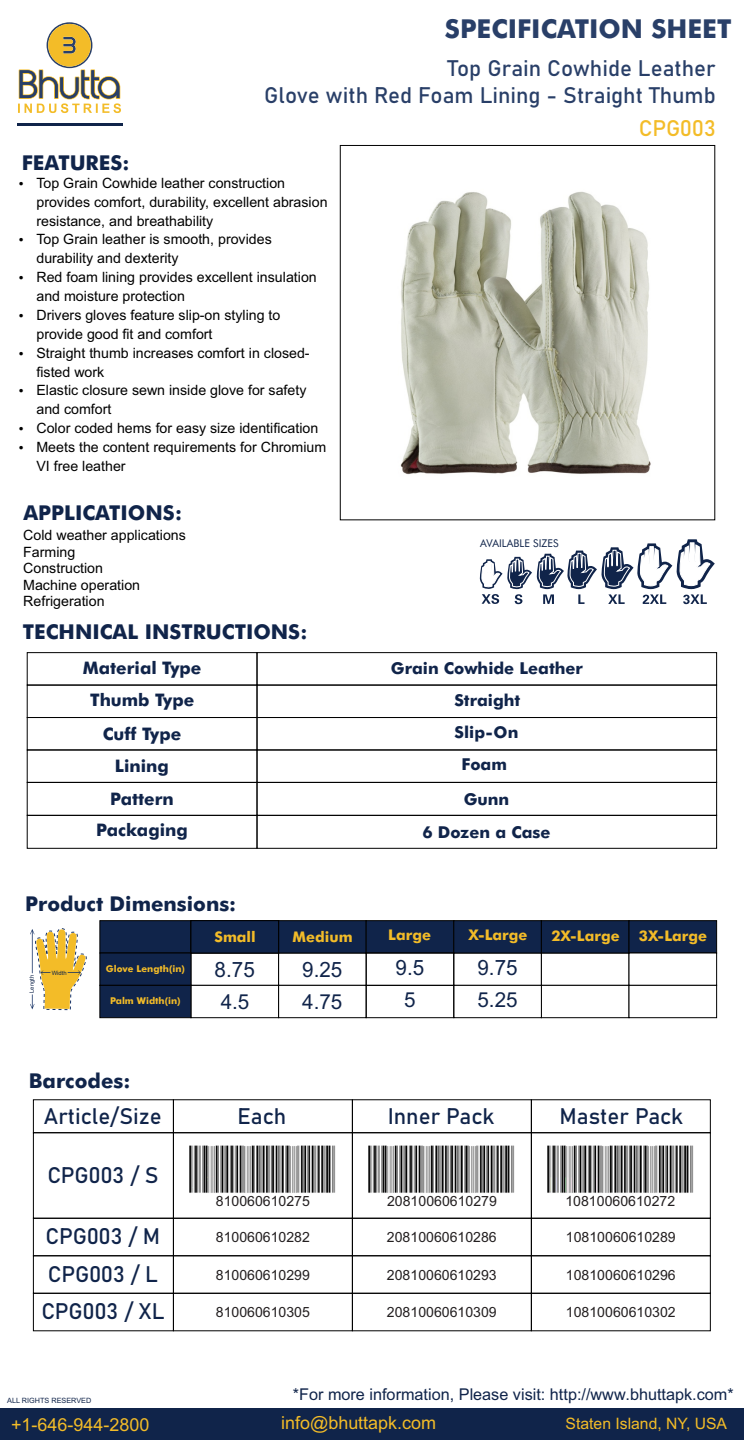
<style>
.page{position:relative;width:744px;height:1440px;background:#fff}
.page>*{position:absolute;margin:0;border:0;box-sizing:border-box;transform-origin:0 0}
.t1{font:700 26.12px "Futura BT";color:#293f68}
.t2{font:22.25px/37.5px "Bahnschrift";color:#10244a}
.t3{font:22.25px/26.8px "Bahnschrift";color:#293f68;text-align:right}
.t4{font:22.25px "Bahnschrift";letter-spacing:-.01em;color:#f3bc28}
.t5{font:21.12px "Arial";color:#10244a}
.t6{font:20.62px "Arial";color:#10244a}
.t7{font:700 20.5px "Futura BT";color:#10244a}
.t8{font:18px "Arial";color:#f3bc28}
.t9{font:700 17.25px/32.5px "Futura BT";color:#10244a;text-align:center}
.t10{font:700 16.38px "Futura BT";color:#10244a}
.t11{font:16.25px "Arial";color:#10244a}
.t12{font:15.75px "Arial";color:#f3bc28}
.t13{font:700 14.62px "Futura BT";color:#f3bc28}
.t14{font:14.25px/18.9px "Arial";color:#000}
.t15{font:14.12px "Arial";color:#231f20}
.t16{font:10.75px "Futura BT";color:#10244a}
.t17{font:700 9.38px "Futura BT";color:#f3bc28}
.t18{font:7.25px "Arial";color:#10244a}
.t19{font:5.88px "Arial";color:#10244a}
</style>
<div class="page">
<div style="left:33px;top:1132px;width:141px;height:87px;border:1px solid #000"></div>
<div style="left:531px;top:1132px;width:179px;height:87px;border:1px solid #000"></div>
<div style="left:352px;top:1132px;width:180px;height:87px;border:1px solid #000"></div>
<div style="left:173px;top:1132px;width:180px;height:87px;border:1px solid #000"></div>
<img style="left:548px;top:1146px;width:146px;height:47px">
<img style="left:369px;top:1146px;width:146px;height:47px">
<img style="left:190px;top:1146px;width:146px;height:47px">
<div style="left:33px;top:1218px;width:141px;height:38px;border:1px solid #000"></div>
<div style="left:531px;top:1218px;width:179px;height:38px;border:1px solid #000"></div>
<div style="left:352px;top:1218px;width:180px;height:38px;border:1px solid #000"></div>
<div style="left:173px;top:1218px;width:180px;height:38px;border:1px solid #000"></div>
<div style="left:33px;top:1255px;width:141px;height:39px;border:1px solid #000"></div>
<div style="left:531px;top:1255px;width:179px;height:39px;border:1px solid #000"></div>
<div style="left:352px;top:1255px;width:180px;height:39px;border:1px solid #000"></div>
<div style="left:173px;top:1255px;width:180px;height:39px;border:1px solid #000"></div>
<div style="left:33px;top:1293px;width:141px;height:38px;border:1px solid #000"></div>
<div style="left:531px;top:1293px;width:179px;height:38px;border:1px solid #000"></div>
<div style="left:352px;top:1293px;width:180px;height:38px;border:1px solid #000"></div>
<div style="left:173px;top:1293px;width:180px;height:38px;border:1px solid #000"></div>
<div style="left:541px;top:985px;width:88px;height:33px;background:#fff;border:1px solid #000"></div>
<div style="left:278px;top:985px;width:88px;height:33px;background:#fff;border:1px solid #000"></div>
<div style="left:191px;top:953px;width:88px;height:33px;background:#fff;border:1px solid #000"></div>
<div style="left:191px;top:985px;width:88px;height:33px;background:#fff;border:1px solid #000"></div>
<div style="left:453px;top:985px;width:89px;height:33px;background:#fff;border:1px solid #000"></div>
<div style="left:100px;top:920px;width:91px;height:33px;background:#10244a;border:1px solid #000"></div>
<div style="left:0;top:1408px;width:744px;height:32px;background:#10244a"></div>
<svg style="left:18px;top:22px;width:103px;height:91px"></svg>
<hr style="left:17px;top:123px;width:105px;height:3px;background:#10244a">
<div style="left:340px;top:145px;width:375px;height:375px;border:1px solid #000"></div>
<svg style="left:479px;top:539px;width:236px;height:65px"></svg>
<div style="left:27px;top:652px;width:230px;height:33px;border:1px solid #000"></div>
<div style="left:257px;top:652px;width:460px;height:33px;border:1px solid #000"></div>
<div style="left:27px;top:685px;width:230px;height:33px;border:1px solid #000"></div>
<div style="left:257px;top:685px;width:460px;height:33px;border:1px solid #000"></div>
<div style="left:27px;top:717px;width:230px;height:33px;border:1px solid #000"></div>
<div style="left:257px;top:717px;width:460px;height:33px;border:1px solid #000"></div>
<div style="left:27px;top:750px;width:230px;height:33px;border:1px solid #000"></div>
<div style="left:257px;top:750px;width:460px;height:33px;border:1px solid #000"></div>
<div style="left:100px;top:953px;width:91px;height:33px;background:#10244a;border:1px solid #000"></div>
<div style="left:100px;top:985px;width:91px;height:33px;background:#10244a;border:1px solid #000"></div>
<svg style="left:30px;top:928px;width:57px;height:83px"></svg>
<div style="left:278px;top:920px;width:88px;height:33px;background:#10244a;border:1px solid #000"></div>
<div style="left:366px;top:920px;width:88px;height:33px;background:#10244a;border:1px solid #000"></div>
<div style="left:453px;top:920px;width:89px;height:33px;background:#10244a;border:1px solid #000"></div>
<div style="left:541px;top:920px;width:88px;height:33px;background:#10244a;border:1px solid #000"></div>
<div style="left:366px;top:953px;width:88px;height:33px;border:1px solid #000"></div>
<div style="left:366px;top:985px;width:88px;height:33px;border:1px solid #000"></div>
<div style="left:628px;top:920px;width:89px;height:33px;background:#10244a;border:1px solid #000"></div>
<div style="left:191px;top:920px;width:88px;height:33px;background:#10244a;border:1px solid #000"></div>
<div style="left:257px;top:815px;width:460px;height:34px;border:1px solid #000"></div>
<div style="left:27px;top:815px;width:230px;height:34px;border:1px solid #000"></div>
<div style="left:628px;top:985px;width:89px;height:33px;background:#fff;border:1px solid #000"></div>
<img style="left:400px;top:191px;width:251px;height:284px">
<h1 class="t1" style="left:445px;top:18px;width:288px">SPECIFICATION SHEET</h1>
<h3 class="t7" style="left:22px;top:154px;width:109px">FEATURES:</h3>
<h2 class="t3" style="left:264px;top:56px;width:453px">Top Grain Cowhide Leather<br>Glove with Red Foam Lining - Straight Thumb</h2>
<h2 class="t4" style="left:639px;top:118px;width:79px">CPG003</h2>
<p class="t14" style="left:36px;top:175px;width:293px">Top Grain Cowhide leather construction provides comfort, durability, excellent abrasion resistance, and breathability</p>
<p class="t14" style="left:36px;top:231px;width:237px">Top Grain leather is smooth, provides durability and dexterity</p>
<p class="t14" style="left:36px;top:269px;width:282px">Red foam lining provides excellent insulation and moisture protection<br>Drivers gloves feature slip-on styling to provide good fit and comfort<br>Straight thumb increases comfort in closed&shy;fisted work<br>Elastic closure sewn inside glove for safety and comfort</p>
<p class="t14" style="left:36px;top:439px;width:291px">Meets the content requirements for Chromium<br>VI free leather</p>
<p class="t14" style="left:36px;top:420px;width:283px">Color coded hems for easy size identification</p>
<h3 class="t7" style="left:23px;top:504px;width:160px">APPLICATIONS:</h3>
<p class="t14" style="left:23px;top:528px;width:164px;line-height:16.5px">Cold weather applications<br>Farming<br>Construction<br>Machine operation<br>Refrigeration</p>
<h3 class="t7" style="left:23px;top:623px;width:286px">TECHNICAL INSTRUCTIONS:</h3>
<p class="t9" style="left:83px;top:653px;width:120px">Material Type<br>Thumb Type</p>
<p class="t9" style="left:103px;top:719px;width:80px">Cuff Type</p>
<p class="t9" style="left:115px;top:751px;width:55px">Lining</p>
<p class="t16" style="left:480px;top:539px;width:80px">AVAILABLE SIZES</p>
<p class="t10" style="left:391px;top:662px;width:194px">Grain Cowhide Leather</p>
<p class="t10" style="left:454px;top:693px;width:67px">Straight</p>
<p class="t10" style="left:454px;top:726px;width:65px">Slip-On</p>
<p class="t10" style="left:461px;top:758px;width:47px">Foam</p>
<p class="t9" style="left:110px;top:784px;width:65px">Pattern</p>
<p class="t10" style="left:464px;top:793px;width:47px">Gunn</p>
<p class="t9" style="left:96px;top:816px;width:93px">Packaging</p>
<h3 class="t7" style="left:25px;top:895px;width:213px">Product Dimensions:</h3>
<p class="t10" style="left:422px;top:825px;width:130px">6 Dozen a Case</p>
<p class="t19" style="left:29px;top:993px;width:19px;rotate:-90deg">Length</p>
<p class="t19" style="left:52px;top:970px;width:17px">Width</p>
<p class="t17" style="left:106px;top:965px;width:81px">Glove Length(in)</p>
<p class="t17" style="left:110px;top:997px;width:72px">Palm Width(in)</p>
<h3 class="t7" style="left:29px;top:1072px;width:103px">Barcodes:</h3>
<p class="t13" style="left:214px;top:931px;width:43px">Small</p>
<p class="t13" style="left:293px;top:931px;width:61px">Medium</p>
<p class="t13" style="left:388px;top:929px;width:44px">Large</p>
<p class="t13" style="left:468px;top:929px;width:61px">X-Large</p>
<p class="t13" style="left:551px;top:929px;width:70px">2X-Large</p>
<p class="t13" style="left:639px;top:929px;width:70px">3X-Large</p>
<h3 class="t5" style="left:215px;top:961px;width:42px">8.75</h3>
<h3 class="t5" style="left:302px;top:961px;width:42px">9.25</h3>
<h3 class="t5" style="left:477px;top:959px;width:42px">9.75</h3>
<h3 class="t6" style="left:221px;top:994px;width:30px">4.5</h3>
<h3 class="t6" style="left:302px;top:994px;width:42px">4.75</h3>
<h3 class="t6" style="left:477px;top:992px;width:42px">5.25</h3>
<h3 class="t5" style="left:395px;top:959px;width:30px">9.5</h3>
<h3 class="t6" style="left:404px;top:992px;width:13px">5</h3>
<h2 class="t2" style="left:44px;top:1098px;width:119px">Article/Size</h2>
<h2 class="t2" style="left:238px;top:1099px;width:50px">Each</h2>
<h2 class="t2" style="left:388px;top:1099px;width:108px">Inner Pack</h2>
<h2 class="t2" style="left:559px;top:1098px;width:125px">Master Pack</h2>
<h2 class="t2" style="left:47px;top:1158px;width:113px">CPG003 / S</h2>
<p class="t15" style="left:216px;top:1196px;width:96px">810060610275</p>
<p class="t15" style="left:387px;top:1196px;width:111px">20810060610279</p>
<p class="t15" style="left:565px;top:1196px;width:111px">10810060610272</p>
<h2 class="t2" style="left:46px;top:1219px;width:116px">CPG003 / M<br>CPG003 / L</h2>
<p class="t15" style="left:216px;top:1232px;width:96px">810060610282</p>
<p class="t15" style="left:387px;top:1232px;width:111px">20810060610286</p>
<p class="t15" style="left:566px;top:1232px;width:111px">10810060610289</p>
<p class="t15" style="left:216px;top:1269px;width:96px">810060610299</p>
<p class="t15" style="left:387px;top:1269px;width:111px">20810060610293</p>
<p class="t15" style="left:566px;top:1269px;width:111px">10810060610296</p>
<h2 class="t2" style="left:41px;top:1294px;width:125px">CPG003 / XL</h2>
<p class="t15" style="left:216px;top:1307px;width:96px">810060610305</p>
<p class="t15" style="left:387px;top:1307px;width:111px">20810060610309</p>
<p class="t15" style="left:566px;top:1307px;width:111px">10810060610302</p>
<p class="t18" style="left:7px;top:1398px;width:86px">ALL RIGHTS RESERVED</p>
<p class="t11" style="left:293px;top:1388px;width:442px">*For more information, Please visit: http://www.bhuttapk.com*</p>
<p class="t8" style="left:11px;top:1417px;width:140px">+1-646-944-2800</p>
<p class="t8" style="left:281px;top:1416px;width:156px">info@bhuttapk.com</p>
<p class="t12" style="left:565px;top:1417px;width:163px">Staten Island, NY, USA</p>
</div>
